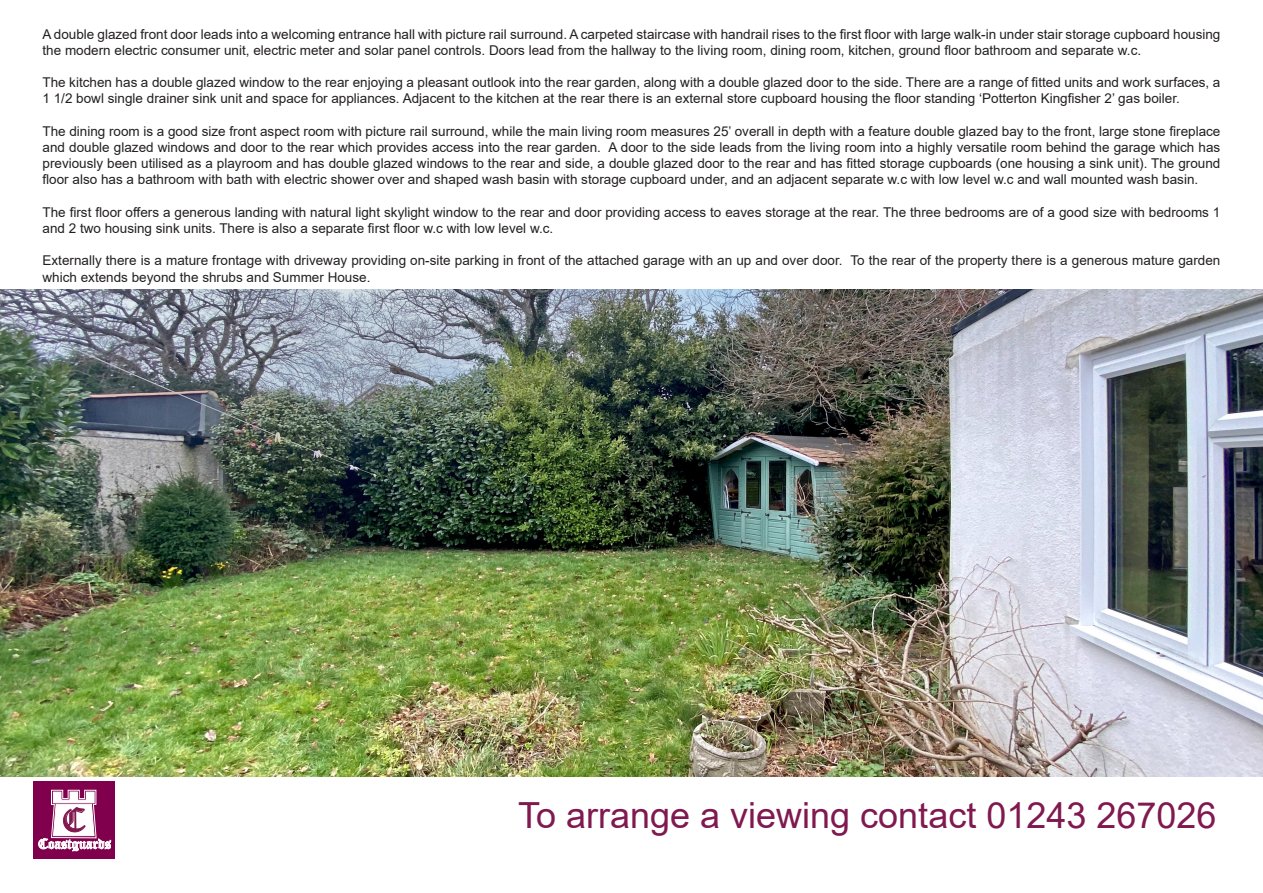
<style>
.page{position:relative;width:1263px;height:893px;background:#fff}
.page>*{position:absolute;margin:0;border:0;box-sizing:border-box;transform-origin:0 0}
.t1{font:36px "Arial";color:#80194f}
.t2{font:33.3px "Old English Text";color:#80184f}
.t3{font:14.55px "Old English Text";color:#fff}
.t4{font:13.5px/16.2px "Arial";color:#231f20}
</style>
<div class="page">
<div style="left:33px;top:781px;width:82px;height:77px;background:#81004d"></div>
<svg style="left:38px;top:790px;width:73px;height:61px"></svg>
<img style="left:0;top:289px;width:1263px;height:487px">
<p class="t4" style="left:43px;top:26px;width:1179px">A double glazed front door leads into a welcoming entrance hall with picture rail surround. A carpeted staircase with handrail rises to the first floor with large walk-in under stair storage cupboard housing the modern electric consumer unit, electric meter and solar panel controls. Doors lead from the hallway to the living room, dining room, kitchen, ground floor bathroom and separate w.c.</p>
<p class="t4" style="left:43px;top:74px;width:1179px">The kitchen has a double glazed window to the rear enjoying a pleasant outlook into the rear garden, along with a double glazed door to the side. There are a range of fitted units and work surfaces, a<br>1 1/2 bowl single drainer sink unit and space for appliances. Adjacent to the kitchen at the rear there is an external store cupboard housing the floor standing ‘Potterton Kingfisher 2’ gas boiler.</p>
<p class="t4" style="left:43px;top:123px;width:1179px;text-align:justify">The dining room is a good size front aspect room with picture rail surround, while the main living room measures 25’ overall in depth with a feature double glazed bay to the front, large stone fireplace and double glazed windows and door to the rear which provides access into the rear garden. A door to the side leads from the living room into a highly versatile room behind the garage which has previously been utilised as a playroom and has double glazed windows to the rear and side, a double glazed door to the rear and has fitted storage cupboards (one housing a sink unit). The ground floor also has a bathroom with bath with electric shower over and shaped wash basin with storage cupboard under, and an adjacent separate w.c with low level w.c and wall mounted wash basin.</p>
<p class="t4" style="left:43px;top:204px;width:1179px">The first floor offers a generous landing with natural light skylight window to the rear and door providing access to eaves storage at the rear. The three bedrooms are of a good size with bedrooms 1 and 2 two housing sink units. There is also a separate first floor w.c with low level w.c.</p>
<p class="t4" style="left:43px;top:252px;width:1179px">Externally there is a mature frontage with driveway providing on-site parking in front of the attached garage with an up and over door. To the rear of the property there is a generous mature garden which extends beyond the shrubs and Summer House.</p>
<p class="t2" style="left:62px;top:798px;width:25px">C</p>
<p class="t3" style="left:38px;top:834px;width:75px">Coastguards</p>
<p class="t1" style="left:518px;top:790px;width:700px">To arrange a viewing contact 01243 267026</p>
</div>
